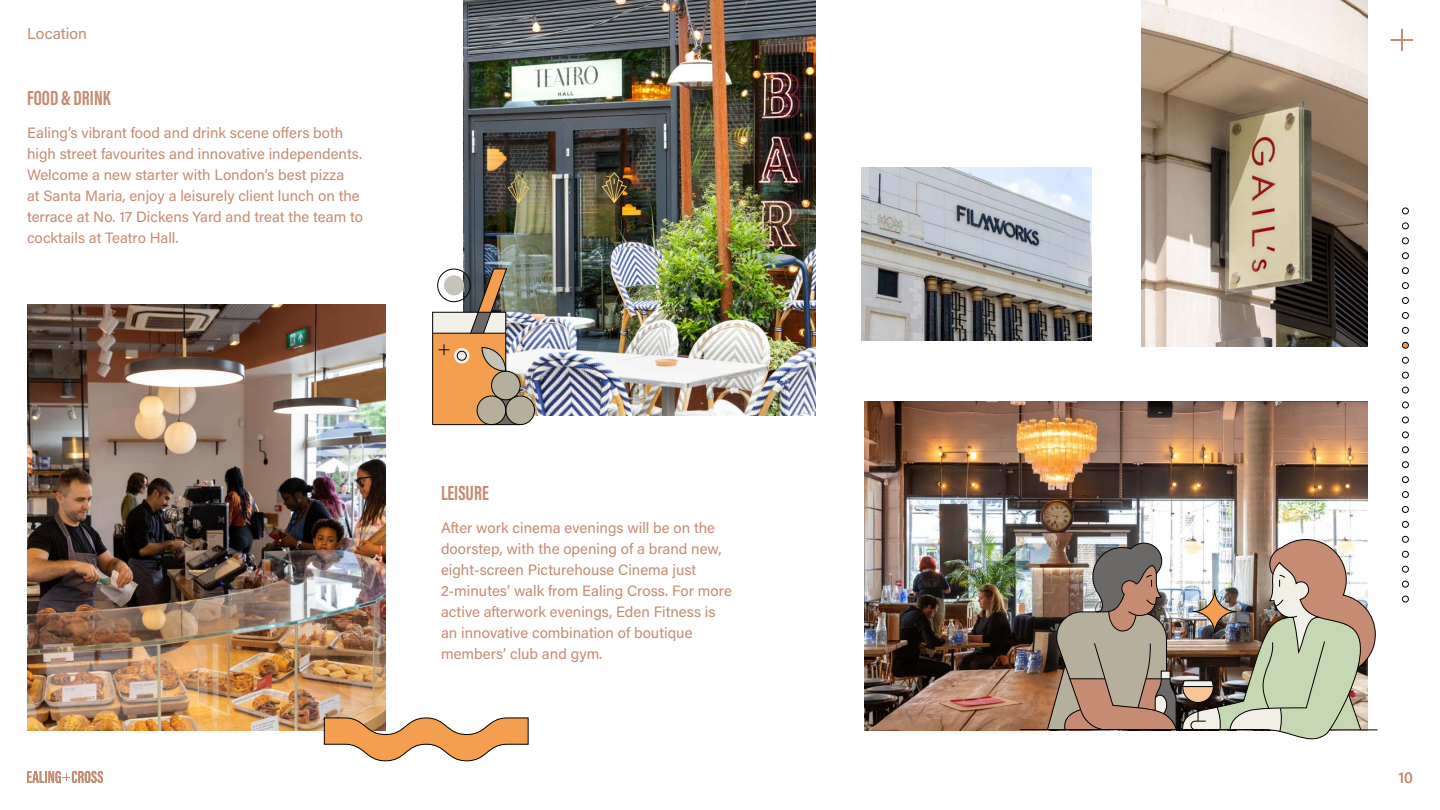
<style>
.page{position:relative;width:1440px;height:810px;background:#fff}
.page>*{position:absolute;margin:0;border:0;box-sizing:border-box;transform-origin:0 0}
.t1{font:21px "Acumin Variable Concept";color:#c48c73}
.t2{font:15.75px "Acumin Variable Concept";color:#c48c73}
.t3{font:15px/21px "Acumin Variable Concept";color:#c48c73}
</style>
<div class="page">
<img style="left:27px;top:305px;width:358px;height:425px">
<img style="left:862px;top:167px;width:230px;height:174px">
<img style="left:1142px;top:0;width:226px;height:347px">
<img style="left:864px;top:402px;width:504px;height:328px">
<img style="left:463px;top:0;width:353px;height:415px">
<hr style="left:1330px;top:730px;width:48px;height:1px;background:#010100">
<img style="left:1020px;top:561px;width:27px;height:170px">
<img style="left:1047px;top:539px;width:329px;height:201px">
<svg style="left:324px;top:718px;width:205px;height:43px"></svg>
<img style="left:432px;top:268px;width:103px;height:157px">
<svg style="left:1391px;top:29px;width:22px;height:22px"></svg>
<svg style="left:27px;top:771px;width:76px;height:12px"></svg>
<div style="left:1402px;top:208px;width:7px;height:6px;border:1px solid #000;border-radius:50%"></div>
<div style="left:1402px;top:223px;width:7px;height:6px;border:1px solid #000;border-radius:50%"></div>
<div style="left:1402px;top:238px;width:7px;height:6px;border:1px solid #000;border-radius:50%"></div>
<div style="left:1402px;top:252px;width:7px;height:7px;border:1px solid #000;border-radius:50%"></div>
<div style="left:1402px;top:267px;width:7px;height:7px;border:1px solid #000;border-radius:50%"></div>
<div style="left:1402px;top:282px;width:7px;height:7px;border:1px solid #000;border-radius:50%"></div>
<div style="left:1402px;top:297px;width:7px;height:7px;border:1px solid #000;border-radius:50%"></div>
<div style="left:1402px;top:312px;width:7px;height:7px;border:1px solid #000;border-radius:50%"></div>
<div style="left:1402px;top:327px;width:7px;height:7px;border:1px solid #000;border-radius:50%"></div>
<svg style="left:1402px;top:342px;width:6px;height:6px"></svg>
<div style="left:1402px;top:342px;width:7px;height:7px;border:1px solid #000;border-radius:50%"></div>
<div style="left:1402px;top:357px;width:7px;height:6px;border:1px solid #000;border-radius:50%"></div>
<div style="left:1402px;top:372px;width:7px;height:6px;border:1px solid #000;border-radius:50%"></div>
<div style="left:1402px;top:387px;width:7px;height:6px;border:1px solid #000;border-radius:50%"></div>
<div style="left:1402px;top:402px;width:7px;height:6px;border:1px solid #000;border-radius:50%"></div>
<div style="left:1402px;top:417px;width:7px;height:6px;border:1px solid #000;border-radius:50%"></div>
<div style="left:1402px;top:432px;width:7px;height:6px;border:1px solid #000;border-radius:50%"></div>
<div style="left:1402px;top:447px;width:7px;height:6px;border:1px solid #000;border-radius:50%"></div>
<div style="left:1402px;top:461px;width:7px;height:7px;border:1px solid #000;border-radius:50%"></div>
<div style="left:1402px;top:476px;width:7px;height:7px;border:1px solid #000;border-radius:50%"></div>
<div style="left:1402px;top:491px;width:7px;height:7px;border:1px solid #000;border-radius:50%"></div>
<div style="left:1402px;top:506px;width:7px;height:7px;border:1px solid #000;border-radius:50%"></div>
<div style="left:1402px;top:521px;width:7px;height:7px;border:1px solid #000;border-radius:50%"></div>
<div style="left:1402px;top:536px;width:7px;height:7px;border:1px solid #000;border-radius:50%"></div>
<div style="left:1402px;top:551px;width:7px;height:7px;border:1px solid #000;border-radius:50%"></div>
<div style="left:1402px;top:566px;width:7px;height:6px;border:1px solid #000;border-radius:50%"></div>
<div style="left:1402px;top:581px;width:7px;height:6px;border:1px solid #000;border-radius:50%"></div>
<div style="left:1402px;top:596px;width:7px;height:6px;border:1px solid #000;border-radius:50%"></div>
<p class="t2" style="left:27px;top:22px;width:62px">Location</p>
<h1 class="t1" style="left:27px;top:84px;width:85px">FOOD &amp; DRINK</h1>
<p class="t3" style="left:27px;top:122px;width:338px">Ealing’s vibrant food and drink scene offers both high street favourites and innovative independents.<br>Welcome a new starter with London’s best pizza<br>at Santa Maria, enjoy a leisurely client lunch on the terrace at No. 17 Dickens Yard and treat the team to cocktails at Teatro Hall.</p>
<h1 class="t1" style="left:441px;top:478px;width:49px">LEISURE</h1>
<p class="t3" style="left:441px;top:516px;width:292px">After work cinema evenings will be on the doorstep, with the opening of a brand new, eight-screen Picturehouse Cinema just 2-minutes’ walk from Ealing Cross. For more active afterwork evenings, Eden Fitness is an innovative combination of boutique members’ club and gym.</p>
<p class="t2" style="left:1398px;top:767px;width:16px">10</p>
</div>
